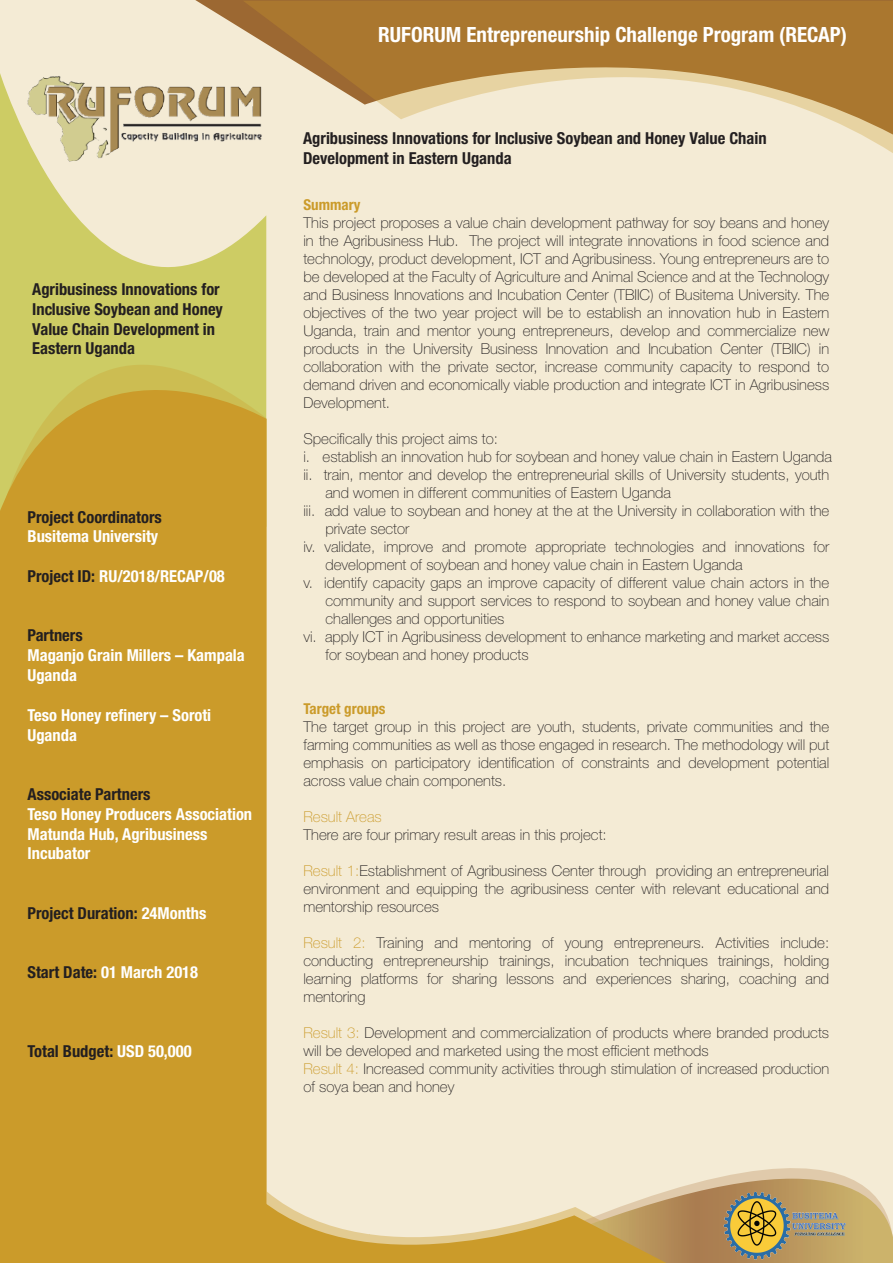
<style>
.page{position:relative;width:893px;height:1263px;background:#fff}
.page>*{position:absolute;margin:0;border:0;box-sizing:border-box;transform-origin:0 0}
.t1{font:700 condensed 21px "Helvetica Neue LT Std";color:#fff}
.t2{font:700 condensed 16.5px/19.8px "Helvetica Neue LT Std";color:#231f20}
.t3{font:700 condensed 16.5px/19.8px "Helvetica Neue LT Std";color:#fff}
.t4{font:100 15px/18px "Helvetica Neue LT Std";color:#231f20;text-align:justify}
.t5{font:700 condensed 15px "Helvetica Neue LT Std";color:#cb9b2a}
.t6{font:100 15px "Helvetica Neue LT Std";color:#cb9b2a}
.s1{color:#231f20}
.s2{color:#fff}
.s3{color:#cb9b2a}
</style>
<div class="page">
<div style="left:0;top:1px;width:893px;height:1262px;background:#f4ebd5"></div>
<svg style="left:195px;top:0;width:698px;height:30px;fill:#9f6c32"></svg>
<svg style="left:243px;top:1px;width:650px;height:152px;fill:#aa772f"></svg>
<svg style="left:0;top:65px;width:266px;height:243px"></svg>
<svg style="left:0;top:308px;width:267px;height:955px;background:#cba030"></svg>
<svg style="left:262px;top:1168px;width:631px;height:95px"></svg>
<img style="left:723px;top:1192px;width:124px;height:67px">
<p class="t2" style="left:32px;top:279px;width:192px">Agribusiness Innovations for<br>Inclusive Soybean and Honey<br>Value Chain Development in<br>Eastern Uganda</p>
<p class="t2" style="left:28px;top:507px;width:136px">Project Coordinators</p>
<p class="t3" style="left:28px;top:526px;width:132px">Busitema University</p>
<p class="t3" style="left:28px;top:566px;width:199px"><span class="s1">Project ID:</span> RU/2018/RECAP/08</p>
<p class="t2" style="left:28px;top:625px;width:57px">Partners</p>
<p class="t3" style="left:28px;top:645px;width:219px">Maganjo Grain Millers – Kampala<br>Uganda</p>
<p class="t3" style="left:28px;top:705px;width:185px">Teso Honey refinery – Soroti<br>Uganda</p>
<p class="t2" style="left:28px;top:784px;width:124px">Associate Partners</p>
<p class="t3" style="left:28px;top:804px;width:226px">Teso Honey Producers Association<br>Matunda Hub, Agribusiness<br>Incubator</p>
<p class="t2" style="left:28px;top:903px;width:180px">Project Duration: <span class="s2">24Months</span></p>
<p class="t3" style="left:28px;top:962px;width:172px"><span class="s1">Start Date:</span> 01 March 2018</p>
<p class="t2" style="left:28px;top:1041px;width:166px">Total Budget: <span class="s2">USD 50,000</span></p>
<h1 class="t1" style="left:378px;top:22px;width:470px">RUFORUM Entrepreneurship Challenge Program (RECAP)</h1>
<p class="t2" style="left:303px;top:128px;width:465px">Agribusiness Innovations for Inclusive Soybean and Honey Value Chain<br>Development in Eastern Uganda</p>
<p class="t5" style="left:303px;top:196px;width:59px">Summary</p>
<p class="t4" style="left:303px;top:214px;width:527px">This project proposes a value chain development pathway for soy beans and honey in the Agribusiness Hub. The project will integrate innovations in food science and technology, product development, ICT and Agribusiness. Young entrepreneurs are to be developed at the Faculty of Agriculture and Animal Science and at the Technology and Business Innovations and Incubation Center (TBIIC) of Busitema University. The objectives of the two year project will be to establish an innovation hub in Eastern Uganda, train and mentor young entrepreneurs, develop and commercialize new products in the University Business Innovation and Incubation Center (TBIIC) in collaboration with the private sector, increase community capacity to respond to demand driven and economically viable production and integrate ICT in Agribusiness Development.</p>
<p class="t4" style="left:303px;top:430px;width:196px">Specifically this project aims to:</p>
<p class="t4" style="left:303px;top:448px;width:530px">i. establish an innovation hub for soybean and honey value chain in Eastern Uganda</p>
<p class="t4" style="left:303px;top:466px;width:527px">ii. train, mentor and develop the entrepreneurial skills of University students, youth</p>
<p class="t4" style="left:325px;top:484px;width:347px">and women in different communities of Eastern Uganda</p>
<p class="t4" style="left:303px;top:502px;width:527px">iii. add value to soybean and honey at the at the University in collaboration with the</p>
<p class="t4" style="left:325px;top:520px;width:85px">private sector</p>
<p class="t4" style="left:303px;top:538px;width:527px">iv. validate, improve and promote appropriate technologies and innovations for</p>
<p class="t4" style="left:325px;top:556px;width:419px">development of soybean and honey value chain in Eastern Uganda</p>
<p class="t4" style="left:303px;top:574px;width:527px">v. identify capacity gaps an improve capacity of different value chain actors in the</p>
<p class="t4" style="left:325px;top:592px;width:505px">community and support services to respond to soybean and honey value chain</p>
<p class="t4" style="left:325px;top:610px;width:181px">challenges and opportunities</p>
<p class="t4" style="left:303px;top:628px;width:527px">vi. apply ICT in Agribusiness development to enhance marketing and market access</p>
<p class="t4" style="left:325px;top:646px;width:205px">for soybean and honey products</p>
<p class="t5" style="left:303px;top:700px;width:84px">Target groups</p>
<p class="t4" style="left:303px;top:718px;width:527px">The target group in this project are youth, students, private communities and the farming communities as well as those engaged in research. The methodology will put emphasis on participatory identification of constraints and development potential across value chain components.</p>
<p class="t6" style="left:303px;top:808px;width:80px">Result Areas</p>
<p class="t4" style="left:303px;top:826px;width:305px">There are four primary result areas in this project:</p>
<p class="t4" style="left:303px;top:862px;width:527px"><span class="s3">Result 1:</span>Establishment of Agribusiness Center through providing an entrepreneurial environment and equipping the agribusiness center with relevant educational and mentorship resources</p>
<p class="t4" style="left:303px;top:934px;width:527px"><span class="s3">Result 2:</span> Training and mentoring of young entrepreneurs. Activities include: conducting entrepreneurship trainings, incubation techniques trainings, holding learning platforms for sharing lessons and experiences sharing, coaching and mentoring</p>
<p class="t4" style="left:303px;top:1024px;width:527px;text-align:left"><span class="s3">Result 3:</span> Development and commercialization of products where branded products will be developed and marketed using the most efficient methods<br><span class="s3">Result 4:</span> Increased community activities through stimulation of increased production of soya bean and honey</p>
</div>
